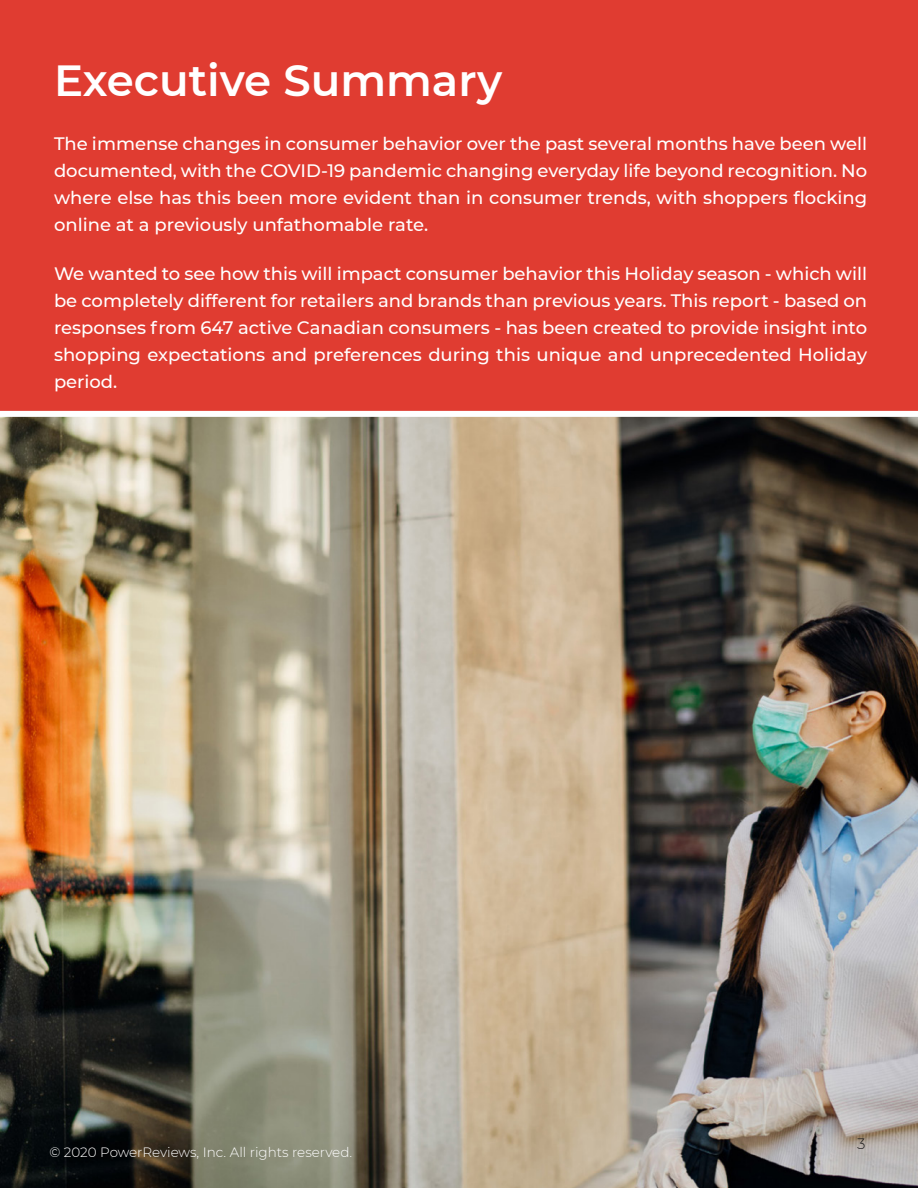
<style>
.page{position:relative;width:918px;height:1188px;background:#fff}
.page>*{position:absolute;margin:0;border:0;box-sizing:border-box;transform-origin:0 0}
.t1{font:600 43.5px "Montserrat";color:#fff}
.t2{font:500 18px/27px "Montserrat";color:#fff;text-align:justify}
.t3{font:300 15px "Montserrat";color:#191919}
.t4{font:300 13.5px "Montserrat";color:#fff}
</style>
<div class="page">
<img style="left:1px;top:417px;width:916px;height:771px">
<div style="left:0;top:0;width:918px;height:417px;background:#e03c31"></div>
<h1 class="t1" style="left:54px;top:59px;width:450px">Executive Summary</h1>
<p class="t2" style="left:54px;top:132px;width:815px">The immense changes in consumer behavior over the past several months have been well documented, with the COVID-19 pandemic changing everyday life beyond recognition. No where else has this been more evident than in consumer trends, with shoppers flocking online at a previously unfathomable rate.</p>
<p class="t2" style="left:54px;top:261px;width:815px">We wanted to see how this will impact consumer behavior this Holiday season - which will be completely different for retailers and brands than previous years. This report - based on responses from 647 active Canadian consumers - has been created to provide insight into shopping expectations and preferences during this unique and unprecedented Holiday period.</p>
<p class="t4" style="left:49px;top:1146px;width:304px">© 2020 PowerReviews, Inc. All rights reserved.</p>
<p class="t3" style="left:857px;top:1136px;width:10px">3</p>
</div>
